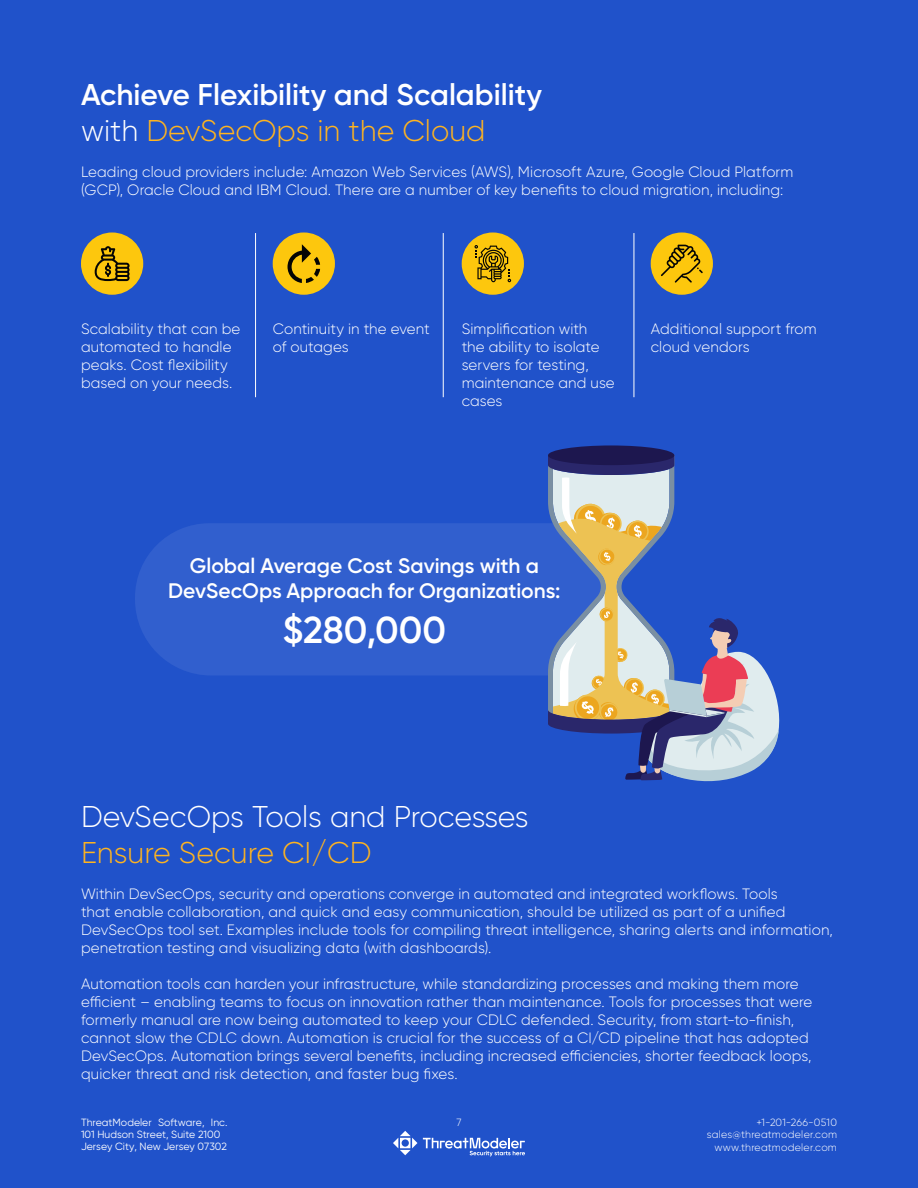
<style>
.page{position:relative;width:918px;height:1188px;background:#2052ca}
.page>*{position:absolute;margin:0;border:0;box-sizing:border-box;transform-origin:0 0}
.Header_1{font:600 37.5px "Gilroy";color:#fff}
.Header_1-2{font:300 30px "Gilroy";color:#ffb41f}
.Header_1-3{font:600 30px "Gilroy";color:#fff}
.Header_1-4{font:300 30px "Gilroy";letter-spacing:-.005em;color:#fff}
.Header_2{font:600 21px "Gilroy";color:#fff}
.Text_10pt{font:300 15px/18px "Gilroy";letter-spacing:.005em;color:#fff}
.Footer_Left{font:10.5px/12.1px "Gilroy";color:#fff}
.Footer_Right{font:300 10.5px "Gilroy";letter-spacing:.02em;color:#fff}
.Footer_Center{font:300 10.5px "Gilroy";color:#fff}
.s1{color:#fff}
</style>
<div class="page">
<div style="left:81px;top:232px;width:62px;height:63px;background:#fdc70d;border-radius:50%"></div>
<svg style="left:95px;top:246px;width:35px;height:35px"></svg>
<div style="left:273px;top:232px;width:62px;height:63px;background:#fdc70d;border-radius:50%"></div>
<svg style="left:288px;top:244px;width:32px;height:39px"></svg>
<div style="left:462px;top:232px;width:62px;height:63px;background:#fdc70d;border-radius:50%"></div>
<svg style="left:474px;top:245px;width:37px;height:37px"></svg>
<div style="left:651px;top:232px;width:62px;height:63px;background:#fdc70d;border-radius:50%"></div>
<svg style="left:661px;top:245px;width:42px;height:38px"></svg>
<svg style="left:393px;top:1131px;width:24px;height:24px"></svg>
<svg style="left:423px;top:1138px;width:102px;height:18px"></svg>
<div style="left:135px;top:523px;width:413px;height:152px;background:#315fce"></div>
<div style="left:548px;top:445px;width:126px;height:20px;background:#1d174f;border-radius:50%"></div>
<svg style="left:548px;top:455px;width:232px;height:327px"></svg>
<hr style="left:255px;top:233px;width:1px;height:164px;background:#fff">
<hr style="left:443px;top:233px;width:1px;height:164px;background:#fff">
<hr style="left:634px;top:233px;width:1px;height:164px;background:#fff">
<p class="Header_1-3" style="left:81px;top:76px;width:462px">Achieve Flexibility and Scalability</p>
<p class="Header_1-2" style="left:81px;top:112px;width:406px"><span class="s1">with</span> DevSecOps in the Cloud</p>
<p class="Text_10pt" style="left:81px;top:163px;width:714px">Leading cloud providers include: Amazon Web Services (AWS), Microsoft Azure, Google Cloud Platform (GCP), Oracle Cloud and IBM Cloud. There are a number of key benefits to cloud migration, including:</p>
<p class="Text_10pt" style="left:81px;top:319px;width:161px">Scalability that can be automated to handle peaks. Cost flexibility based on your needs.</p>
<p class="Text_10pt" style="left:273px;top:319px;width:159px">Continuity in the event of outages</p>
<p class="Text_10pt" style="left:462px;top:319px;width:155px">Simplification with<br>the ability to isolate servers for testing, maintenance and use cases</p>
<p class="Text_10pt" style="left:651px;top:319px;width:168px">Additional support from cloud vendors</p>
<p class="Header_2" style="left:190px;top:552px;width:351px">Global Average Cost Savings with a</p>
<p class="Header_2" style="left:168px;top:578px;width:394px">DevSecOps Approach for Organizations:</p>
<p class="Header_1" style="left:283px;top:607px;width:165px">$280,000</p>
<p class="Header_1-4" style="left:81px;top:798px;width:449px">DevSecOps Tools and Processes</p>
<p class="Header_1-2" style="left:81px;top:834px;width:292px">Ensure Secure CI/CD</p>
<p class="Text_10pt" style="left:81px;top:885px;width:753px">Within DevSecOps, security and operations converge in automated and integrated workflows. Tools<br>that enable collaboration, and quick and easy communication, should be utilized as part of a unified DevSecOps tool set. Examples include tools for compiling threat intelligence, sharing alerts and information, penetration testing and visualizing data (with dashboards).</p>
<p class="Text_10pt" style="left:81px;top:975px;width:733px">Automation tools can harden your infrastructure, while standardizing processes and making them more efficient – enabling teams to focus on innovation rather than maintenance. Tools for processes that were formerly manual are now being automated to keep your CDLC defended. Security, from start-to-finish, cannot slow the CDLC down. Automation is crucial for the success of a CI/CD pipeline that has adopted DevSecOps. Automation brings several benefits, including increased efficiencies, shorter feedback loops, quicker threat and risk detection, and faster bug fixes.</p>
<p class="Footer_Right" style="left:756px;top:1116px;width:82px">+1-201-266-0510</p>
<p class="Footer_Right" style="left:707px;top:1128px;width:132px">sales@threatmodeler.com</p>
<p class="Footer_Right" style="left:714px;top:1141px;width:124px">www.threatmodeler.com</p>
<p class="Footer_Left" style="left:81px;top:1116px;width:148px">ThreatModeler Software, Inc.<br>101 Hudson Street, Suite 2100<br>Jersey City, New Jersey 07302</p>
<p class="Footer_Center" style="left:456px;top:1116px;width:7px">7</p>
</div>
